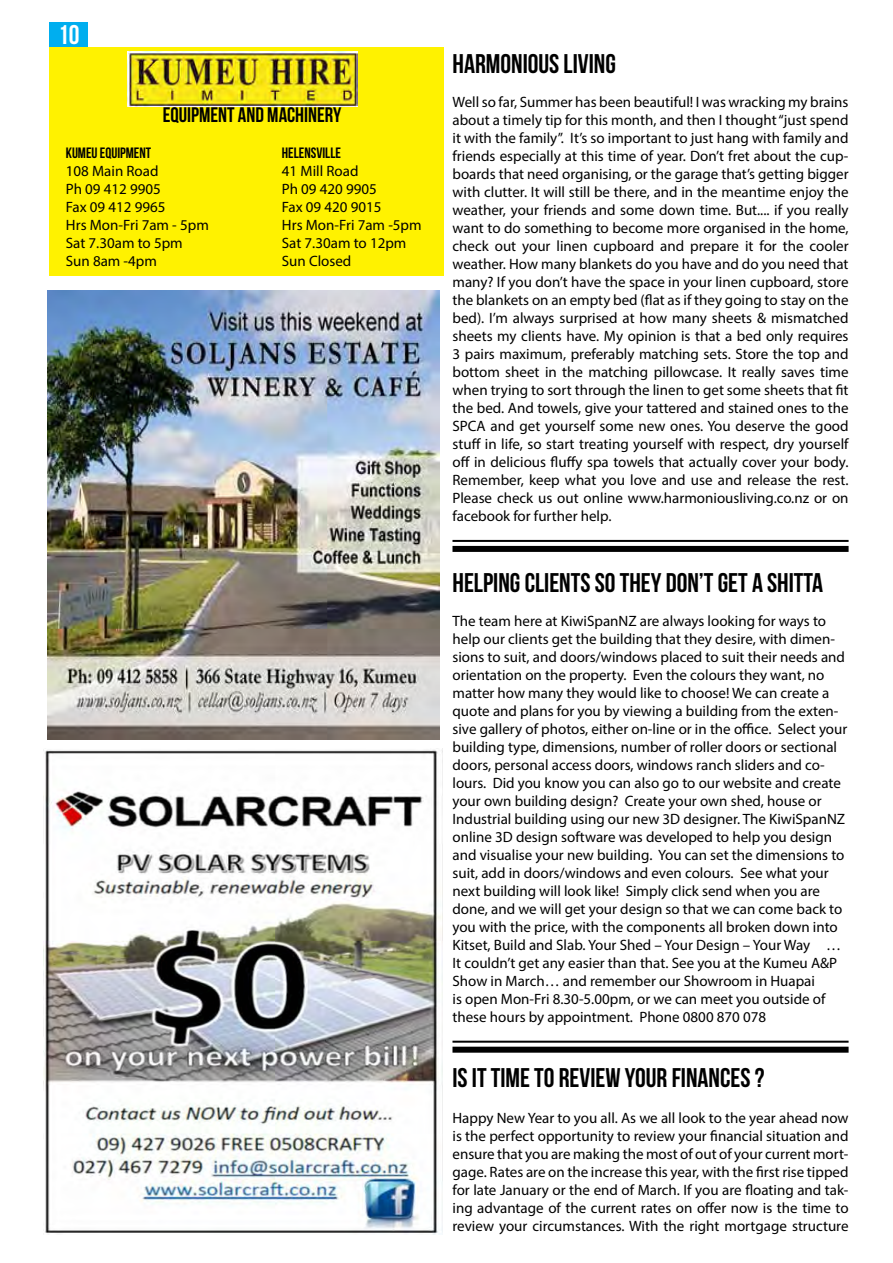
<style>
.page{position:relative;width:893px;height:1263px;background:#fff}
.page>*{position:absolute;margin:0;border:0;box-sizing:border-box;transform-origin:0 0}
.t1{font:27px "Bebas Neue";color:#000}
.t2{font:27px "Bebas Neue";color:#fff}
.t3{font:21px "Bebas Neue";color:#000}
.t4{font:15px/18px "Myriad Pro";color:#000;text-align:justify}
.t5{font:15px "Bebas Neue";color:#000}
</style>
<div class="page">
<img style="left:47px;top:290px;width:392px;height:450px">
<img style="left:44px;top:749px;width:398px;height:485px">
<hr style="left:452px;top:540px;width:397px;height:2px;background:#000">
<div style="left:452px;top:546px;width:397px;height:6px;background:#000"></div>
<div style="left:50px;top:22px;width:38px;height:25px;background:#00aeef"></div>
<hr style="left:452px;top:1041px;width:397px;height:2px;background:#000">
<div style="left:452px;top:1047px;width:397px;height:6px;background:#000"></div>
<div style="left:50px;top:47px;width:394px;height:229px;background:#fff200"></div>
<img style="left:127px;top:51px;width:231px;height:56px">
<h1 class="t2" style="left:58px;top:20px;width:23px">10</h1>
<h2 class="t3" style="left:163px;top:103px;width:180px">EQUIPMENT AND MACHINERY</h2>
<p class="t5" style="left:66px;top:144px;width:87px">KUMEU EQUIPMENT</p>
<p class="t5" style="left:282px;top:144px;width:61px">HELENSVILLE</p>
<p class="t4" style="left:66px;top:162px;width:94px">108 Main Road</p>
<p class="t4" style="left:282px;top:162px;width:78px">41 Mill Road</p>
<p class="t4" style="left:66px;top:180px;width:97px">Ph 09 412 9905</p>
<p class="t4" style="left:282px;top:180px;width:97px">Ph 09 420 9905</p>
<p class="t4" style="left:66px;top:198px;width:101px">Fax 09 412 9965</p>
<p class="t4" style="left:282px;top:198px;width:101px">Fax 09 420 9015</p>
<p class="t4" style="left:66px;top:216px;width:144px">Hrs Mon-Fri 7am - 5pm</p>
<p class="t4" style="left:282px;top:216px;width:141px">Hrs Mon-Fri 7am -5pm</p>
<p class="t4" style="left:66px;top:234px;width:118px">Sat 7.30am to 5pm</p>
<p class="t4" style="left:282px;top:234px;width:126px">Sat 7.30am to 12pm</p>
<p class="t4" style="left:66px;top:252px;width:93px">Sun 8am -4pm</p>
<p class="t4" style="left:282px;top:252px;width:71px">Sun Closed</p>
<h1 class="t1" style="left:452px;top:49px;width:165px">HARMONIOUS LIVING</h1>
<p class="t4" style="left:452px;top:93px;width:398px">Well so far, Summer has been beautiful! I was wracking my brains about a timely tip for this month, and then I thought “just spend it with the family”. It’s so important to just hang with family and friends especially at this time of year. Don’t fret about the cup&shy;boards that need organising, or the garage that’s getting bigger with clutter. It will still be there, and in the meantime enjoy the weather, your friends and some down time. But.... if you really want to do something to become more organised in the home, check out your linen cupboard and prepare it for the cooler weather. How many blankets do you have and do you need that many? If you don’t have the space in your linen cupboard, store the blankets on an empty bed (flat as if they going to stay on the bed). I’m always surprised at how many sheets &amp; mismatched sheets my clients have. My opinion is that a bed only requires 3 pairs maximum, preferably matching sets. Store the top and bottom sheet in the matching pillowcase. It really saves time when trying to sort through the linen to get some sheets that fit the bed. And towels, give your tattered and stained ones to the SPCA and get yourself some new ones. You deserve the good stuff in life, so start treating yourself with respect, dry yourself off in delicious fluffy spa towels that actually cover your body.<br>Remember, keep what you love and use and release the rest.<br>Please check us out online www.harmoniousliving.co.nz or on facebook for further help.</p>
<h1 class="t1" style="left:452px;top:567px;width:372px">HELPING CLIENTS SO THEY DON’T GET A SHITTA</h1>
<p class="t4" style="left:452px;top:611px;width:396px;text-align:left">The team here at KiwiSpanNZ are always looking for ways to help our clients get the building that they desire, with dimen&shy;sions to suit, and doors/windows placed to suit their needs and orientation on the property. Even the colours they want, no matter how many they would like to choose! We can create a quote and plans for you by viewing a building from the exten&shy;sive gallery of photos, either on-line or in the office. Select your building type, dimensions, number of roller doors or sectional doors, personal access doors, windows ranch sliders and co&shy;lours. Did you know you can also go to our website and create your own building design? Create your own shed, house or Industrial building using our new 3D designer. The KiwiSpanNZ online 3D design software was developed to help you design and visualise your new building. You can set the dimensions to suit, add in doors/windows and even colours. See what your next building will look like! Simply click send when you are done, and we will get your design so that we can come back to you with the price, with the components all broken down into Kitset, Build and Slab. Your Shed – Your Design – Your Way … It couldn’t get any easier than that. See you at the Kumeu A&amp;P Show in March… and remember our Showroom in Huapai<br>is open Mon-Fri 8.30-5.00pm, or we can meet you outside of these hours by appointment. Phone 0800 870 078</p>
<h1 class="t1" style="left:452px;top:1062px;width:313px">IS IT TIME TO REVIEW YOUR FINANCES ?</h1>
<p class="t4" style="left:452px;top:1108px;width:398px">Happy New Year to you all. As we all look to the year ahead now is the perfect opportunity to review your financial situation and ensure that you are making the most of out of your current mort&shy;gage. Rates are on the increase this year, with the first rise tipped for late January or the end of March. If you are floating and tak&shy;ing advantage of the current rates on offer now is the time to review your circumstances. With the right mortgage structure</p>
</div>
